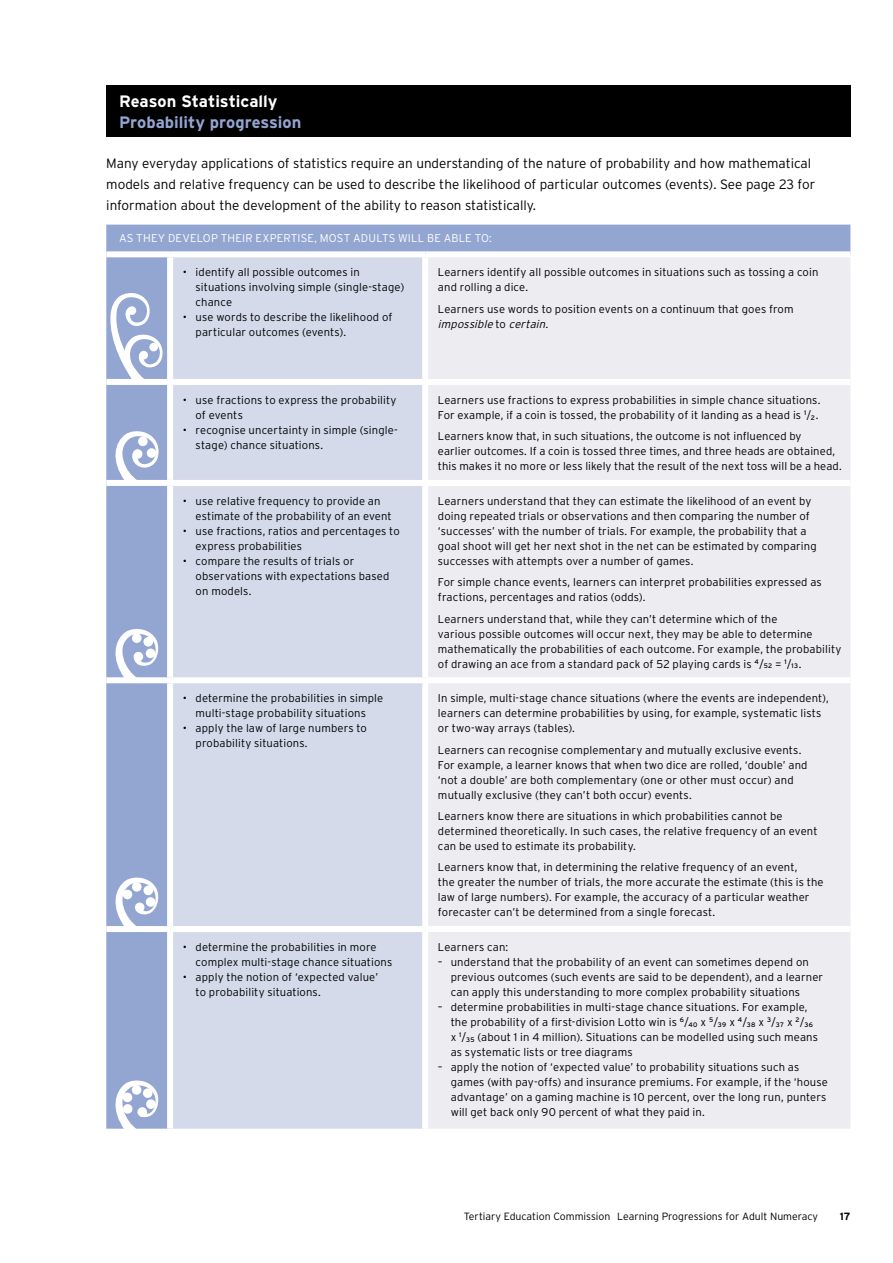
<style>
.page{position:relative;width:893px;height:1263px;background:#fff}
.page>*{position:absolute;margin:0;border:0;box-sizing:border-box;transform-origin:0 0}
.t1{font:700 16.5px "Interstate";color:#93a5d1}
.t2{font:700 16.5px "Interstate";letter-spacing:-.005em;color:#fff}
.t3{font:300 13.5px/21px "Interstate";color:#000}
.t4{font:300 11.25px/15px "Interstate";letter-spacing:.01em;color:#000}
.t5{font:300 11.25px "Interstate";color:#fff}
.t6{font:300 10.5px "Interstate";color:#000}
.t7{font:700 10.5px "Interstate";color:#000}
.s1{font-style:italic}
.s2{font-weight:400;font-size:6.6px}
</style>
<div class="page">
<div style="left:106px;top:85px;width:744px;height:51px;background:#000"></div>
<div style="left:106px;top:225px;width:744px;height:904px;background:#93a5d1"></div>
<div style="left:173px;top:257px;width:249px;height:872px;background:#d4dae9"></div>
<div style="left:428px;top:257px;width:422px;height:872px;background:#ececf1"></div>
<div style="left:106px;top:251px;width:64px;height:6px;background:#fff"></div>
<div style="left:170px;top:251px;width:255px;height:6px;background:#fff"></div>
<div style="left:167px;top:257px;width:6px;height:122px;background:#fff"></div>
<div style="left:425px;top:251px;width:425px;height:6px;background:#fff"></div>
<div style="left:422px;top:257px;width:6px;height:122px;background:#fff"></div>
<div style="left:106px;top:379px;width:64px;height:6px;background:#fff"></div>
<div style="left:170px;top:379px;width:255px;height:6px;background:#fff"></div>
<div style="left:167px;top:385px;width:6px;height:95px;background:#fff"></div>
<div style="left:425px;top:379px;width:425px;height:6px;background:#fff"></div>
<div style="left:422px;top:385px;width:6px;height:95px;background:#fff"></div>
<div style="left:106px;top:480px;width:64px;height:6px;background:#fff"></div>
<div style="left:170px;top:480px;width:255px;height:6px;background:#fff"></div>
<div style="left:167px;top:486px;width:6px;height:191px;background:#fff"></div>
<div style="left:425px;top:480px;width:425px;height:6px;background:#fff"></div>
<div style="left:422px;top:486px;width:6px;height:191px;background:#fff"></div>
<div style="left:106px;top:677px;width:64px;height:6px;background:#fff"></div>
<div style="left:170px;top:677px;width:255px;height:6px;background:#fff"></div>
<div style="left:167px;top:683px;width:6px;height:243px;background:#fff"></div>
<div style="left:425px;top:677px;width:425px;height:6px;background:#fff"></div>
<div style="left:422px;top:683px;width:6px;height:243px;background:#fff"></div>
<div style="left:106px;top:926px;width:64px;height:6px;background:#fff"></div>
<div style="left:170px;top:926px;width:255px;height:6px;background:#fff"></div>
<div style="left:167px;top:932px;width:6px;height:197px;background:#fff"></div>
<div style="left:425px;top:926px;width:425px;height:6px;background:#fff"></div>
<div style="left:422px;top:932px;width:6px;height:197px;background:#fff"></div>
<svg style="left:110px;top:430px;width:50px;height:50px"></svg>
<div style="left:147px;top:448px;width:9px;height:10px;background:#fff;border-radius:50%"></div>
<svg style="left:110px;top:628px;width:50px;height:50px"></svg>
<svg style="left:110px;top:877px;width:50px;height:49px"></svg>
<svg style="left:110px;top:1080px;width:50px;height:49px"></svg>
<svg style="left:109px;top:292px;width:55px;height:87px"></svg>
<h1 class="t2" style="left:119px;top:92px;width:160px">Reason Statistically</h1>
<h1 class="t1" style="left:119px;top:113px;width:184px">Probability progression</h1>
<p class="t3" style="left:106px;top:153px;width:710px">Many everyday applications of statistics require an understanding of the nature of probability and how mathematical models and relative frequency can be used to describe the likelihood of particular outcomes (events). See page 23 for information about the development of the ability to reason statistically.</p>
<p class="t5" style="left:119px;top:232px;width:26px">As they</p>
<p class="t5" style="left:168px;top:232px;width:8px">develop</p>
<p class="t5" style="left:221px;top:232px;width:8px">their</p>
<p class="t5" style="left:256px;top:232px;width:22px">expertise</p>
<p class="t5" style="left:314px;top:232px;width:14px">, most</p>
<p class="t5" style="left:353px;top:232px;width:8px">adults</p>
<p class="t5" style="left:398px;top:232px;width:8px">will</p>
<p class="t5" style="left:427px;top:232px;width:25px">be able</p>
<p class="t5" style="left:475px;top:232px;width:19px">to :</p>
<p class="t4" style="left:196px;top:265px;width:210px;text-indent:-13px">• identify all possible outcomes in situations involving simple (single-stage) chance</p>
<p class="t4" style="left:196px;top:310px;width:198px;text-indent:-13px">• use words to describe the likelihood of particular outcomes (events).</p>
<p class="t4" style="left:438px;top:265px;width:382px">Learners identify all possible outcomes in situations such as tossing a coin and rolling a dice.</p>
<p class="t4" style="left:438px;top:301px;width:357px">Learners use words to position events on a continuum that goes from <span class="s1">impossible</span> t o <span class="s1">certain.</span></p>
<p class="t4" style="left:196px;top:392px;width:202px;text-indent:-13px">• use fractions to express the probability of events</p>
<p class="t4" style="left:196px;top:422px;width:204px;text-indent:-13px">• recognise uncertainty in simple (single&shy;stage) chance situations.</p>
<p class="t4" style="left:438px;top:392px;width:384px">Learners use fractions to express probabilities in simple chance situations.<br>For example, if a coin is tossed, the probability of it landing as a head is <sup>1</sup>/<span class="s2">2</span>.</p>
<p class="t4" style="left:438px;top:429px;width:405px">Learners know that, in such situations, the outcome is not influenced by<br>earlier outcomes. If a coin is tossed three times, and three heads are obtained, this makes it no more or less likely that the result of the next toss will be a head.</p>
<p class="t4" style="left:196px;top:493px;width:198px;text-indent:-13px">• use relative frequency to provide an estimate of the probability of an event</p>
<p class="t4" style="left:196px;top:523px;width:206px;text-indent:-13px">• use fractions, ratios and percentages to express probabilities</p>
<p class="t4" style="left:196px;top:553px;width:195px;text-indent:-13px">• compare the results of trials or observations with expectations based on models.</p>
<p class="t4" style="left:438px;top:493px;width:380px">Learners understand that they can estimate the likelihood of an event by doing repeated trials or observations and then comparing the number of ‘successes’ with the number of trials. For example, the probability that a goal shoot will get her next shot in the net can be estimated by comparing successes with attempts over a number of games.</p>
<p class="t4" style="left:438px;top:575px;width:385px">For simple chance events, learners can interpret probabilities expressed as fractions, percentages and ratios (odds).</p>
<p class="t4" style="left:438px;top:611px;width:405px">Learners understand that, while they can’t determine which of the<br>various possible outcomes will occur next, they may be able to determine mathematically the probabilities of each outcome. For example, the probability of drawing an ace from a standard pack of 52 playing cards is <sup>4</sup>/<span class="s2">52</span> = <sup>1</sup>/<span class="s2">13</span>.</p>
<p class="t4" style="left:183px;top:690px;width:202px;text-align:center">• determine the probabilities in simple multi-stage probability situations</p>
<p class="t4" style="left:196px;top:720px;width:173px;text-indent:-13px">• apply the law of large numbers to probability situations.</p>
<p class="t4" style="left:438px;top:690px;width:392px">In simple, multi-stage chance situations (where the events are independent), learners can determine probabilities by using, for example, systematic lists or two-way arrays (tables).</p>
<p class="t4" style="left:438px;top:742px;width:371px">Learners can recognise complementary and mutually exclusive events.<br>For example, a learner knows that when two dice are rolled, ‘double’ and ‘not a double’ are both complementary (one or other must occur) and mutually exclusive (they can’t both occur) events.</p>
<p class="t4" style="left:438px;top:808px;width:381px">Learners know there are situations in which probabilities cannot be determined theoretically. In such cases, the relative frequency of an event can be used to estimate its probability.</p>
<p class="t4" style="left:438px;top:860px;width:387px">Learners know that, in determining the relative frequency of an event,<br>the greater the number of trials, the more accurate the estimate (this is the law of large numbers). For example, the accuracy of a particular weather forecaster can’t be determined from a single forecast.</p>
<p class="t4" style="left:196px;top:939px;width:198px;text-indent:-13px">• determine the probabilities in more complex multi-stage chance situations</p>
<p class="t4" style="left:196px;top:969px;width:184px;text-indent:-13px">• apply the notion of ‘expected value’ to probability situations.</p>
<p class="t4" style="left:438px;top:939px;width:72px">Learners can:</p>
<p class="t4" style="left:451px;top:954px;width:374px;text-indent:-13px">– understand that the probability of an event can sometimes depend on previous outcomes (such events are said to be dependent), and a learner can apply this understanding to more complex probability situations</p>
<p class="t4" style="left:451px;top:999px;width:369px;text-indent:-13px">– determine probabilities in multi-stage chance situations. For example, the probability of a first-division Lotto win is <sup>6</sup>/<span class="s2">40</span> x <sup>5</sup>/<span class="s2">39</span> x <sup>4</sup>/<span class="s2">38</span> x <sup>3</sup>/<span class="s2">37</span> x <sup>2</sup>/<span class="s2">36 </span>x <sup>1</sup>/<span class="s2">35</span> (about 1 in 4 million). Situations can be modelled using such means as systematic lists or tree diagrams</p>
<p class="t4" style="left:451px;top:1059px;width:379px;text-indent:-13px">– apply the notion of ‘expected value’ to probability situations such as games (with pay-offs) and insurance premiums. For example, if the ‘house advantage’ on a gaming machine is 10 percent, over the long run, punters will get back only 90 percent of what they paid in.</p>
<p class="t6" style="left:464px;top:1211px;width:356px">Tertiary Education Commission Learning Progressions for Adult Numeracy</p>
<p class="t7" style="left:840px;top:1211px;width:11px">17</p>
</div>
